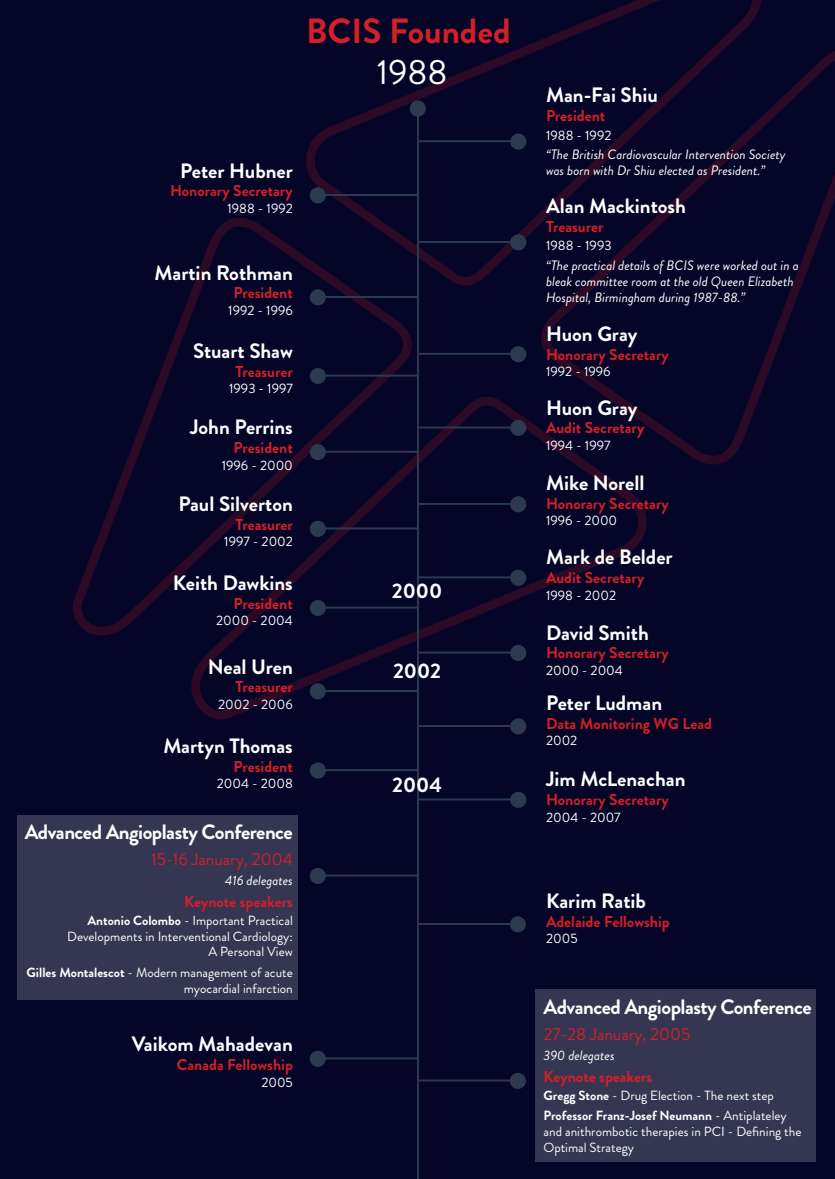
<style>
.page{position:relative;width:835px;height:1179px;background:#fff}
.page>*{position:absolute;margin:0;border:0;box-sizing:border-box;transform-origin:0 0}
.t1{font:700 35px "Brandon Grotesque";color:#d31f28}
.t2{font:35px "Brandon Grotesque";color:#fff}
.t3{font:700 21px "Brandon Grotesque";color:#fff}
.t4{font:700 20.79px "Brandon Grotesque";color:#fff}
.t5{font:700 20.79px "Brandon Grotesque";letter-spacing:-.025em;color:#fff}
.t6{font:17.32px "Brandon Grotesque";color:#d31f28}
.t7{font:700 15.75px "Brandon Grotesque";color:#d31f28}
.t8{font:italic 13.61px/16.3px "Brandon Grotesque";color:#fff}
.t9{font:13.61px "Brandon Grotesque";color:#fff}
.t10{font:13.3px/16px "Brandon Grotesque";color:#fff;text-align:right}
.s1{font-weight:700}
</style>
<div class="page">
<div style="left:0;top:0;width:834px;height:1179px;background:#040527"></div>
<svg style="left:73px;top:217px;width:344px;height:419px"></svg>
<svg style="left:177px;top:396px;width:470px;height:337px"></svg>
<svg style="left:525px;top:51px;width:309px;height:417px"></svg>
<svg style="left:292px;top:0;width:483px;height:287px"></svg>
<hr style="left:417px;top:105px;width:2px;height:1074px;background:#2b3a4e">
<hr style="left:417px;top:140px;width:102px;height:2px;background:#2b3a4e">
<hr style="left:417px;top:241px;width:102px;height:2px;background:#2b3a4e">
<hr style="left:417px;top:353px;width:102px;height:2px;background:#2b3a4e">
<hr style="left:417px;top:426px;width:102px;height:2px;background:#2b3a4e">
<hr style="left:417px;top:503px;width:102px;height:2px;background:#2b3a4e">
<hr style="left:417px;top:576px;width:102px;height:2px;background:#2b3a4e">
<hr style="left:417px;top:651px;width:102px;height:2px;background:#2b3a4e">
<hr style="left:417px;top:725px;width:102px;height:2px;background:#2b3a4e">
<hr style="left:417px;top:798px;width:102px;height:2px;background:#2b3a4e">
<hr style="left:417px;top:923px;width:102px;height:2px;background:#2b3a4e">
<hr style="left:417px;top:1079px;width:102px;height:2px;background:#2b3a4e">
<div style="left:510px;top:133px;width:16px;height:17px;background:#2b3a4e;border-radius:50%"></div>
<div style="left:510px;top:234px;width:16px;height:16px;background:#2b3a4e;border-radius:50%"></div>
<div style="left:510px;top:346px;width:16px;height:16px;background:#2b3a4e;border-radius:50%"></div>
<div style="left:510px;top:420px;width:16px;height:16px;background:#2b3a4e;border-radius:50%"></div>
<div style="left:510px;top:496px;width:16px;height:16px;background:#2b3a4e;border-radius:50%"></div>
<div style="left:510px;top:570px;width:16px;height:16px;background:#2b3a4e;border-radius:50%"></div>
<div style="left:510px;top:645px;width:16px;height:16px;background:#2b3a4e;border-radius:50%"></div>
<div style="left:510px;top:718px;width:16px;height:16px;background:#2b3a4e;border-radius:50%"></div>
<div style="left:510px;top:792px;width:16px;height:16px;background:#2b3a4e;border-radius:50%"></div>
<div style="left:509px;top:916px;width:17px;height:16px;background:#2b3a4e;border-radius:50%"></div>
<div style="left:509px;top:1073px;width:17px;height:16px;background:#2b3a4e;border-radius:50%"></div>
<hr style="left:319px;top:194px;width:99px;height:2px;background:#2b3a4e">
<hr style="left:319px;top:296px;width:99px;height:2px;background:#2b3a4e">
<hr style="left:319px;top:375px;width:99px;height:2px;background:#2b3a4e">
<hr style="left:319px;top:451px;width:99px;height:2px;background:#2b3a4e">
<hr style="left:319px;top:527px;width:99px;height:2px;background:#2b3a4e">
<hr style="left:319px;top:606px;width:99px;height:2px;background:#2b3a4e">
<hr style="left:319px;top:690px;width:99px;height:2px;background:#2b3a4e">
<hr style="left:319px;top:769px;width:99px;height:2px;background:#2b3a4e">
<hr style="left:319px;top:874px;width:99px;height:2px;background:#2b3a4e">
<hr style="left:319px;top:1057px;width:99px;height:2px;background:#2b3a4e">
<div style="left:310px;top:187px;width:16px;height:16px;background:#2b3a4e;border-radius:50%"></div>
<div style="left:310px;top:289px;width:16px;height:16px;background:#2b3a4e;border-radius:50%"></div>
<div style="left:310px;top:368px;width:16px;height:16px;background:#2b3a4e;border-radius:50%"></div>
<div style="left:310px;top:444px;width:16px;height:16px;background:#2b3a4e;border-radius:50%"></div>
<div style="left:310px;top:521px;width:16px;height:16px;background:#2b3a4e;border-radius:50%"></div>
<div style="left:310px;top:600px;width:16px;height:16px;background:#2b3a4e;border-radius:50%"></div>
<div style="left:310px;top:683px;width:16px;height:16px;background:#2b3a4e;border-radius:50%"></div>
<div style="left:310px;top:762px;width:16px;height:16px;background:#2b3a4e;border-radius:50%"></div>
<div style="left:310px;top:868px;width:16px;height:16px;background:#2b3a4e;border-radius:50%"></div>
<div style="left:310px;top:1050px;width:16px;height:17px;background:#2b3a4e;border-radius:50%"></div>
<div style="left:409px;top:100px;width:16px;height:17px;background:#2b3a4e;border-radius:50%"></div>
<div style="left:17px;top:815px;width:281px;height:185px;background:#353651"></div>
<div style="left:535px;top:989px;width:281px;height:173px;background:#353651"></div>
<h1 class="t1" style="left:306px;top:6px;width:206px">BCIS Founded</h1>
<h1 class="t2" style="left:377px;top:48px;width:72px">1988</h1>
<h3 class="t4" style="left:180px;top:156px;width:114px">Peter Hubner</h3>
<p class="t7" style="left:170px;top:180px;width:124px">Honorary Secretary</p>
<p class="t9" style="left:227px;top:199px;width:67px">1988 - 1992</p>
<h3 class="t4" style="left:154px;top:258px;width:140px">Martin Rothman</h3>
<p class="t7" style="left:233px;top:282px;width:61px">President</p>
<p class="t9" style="left:228px;top:301px;width:66px">1992 - 1996</p>
<h3 class="t4" style="left:193px;top:336px;width:101px">Stuart Shaw</h3>
<p class="t7" style="left:235px;top:361px;width:59px">Treasurer</p>
<p class="t9" style="left:229px;top:379px;width:65px">1993 - 1997</p>
<h3 class="t4" style="left:190px;top:413px;width:104px">John Perrins</h3>
<p class="t7" style="left:233px;top:437px;width:61px">President</p>
<p class="t9" style="left:222px;top:455px;width:73px">1996 - 2000</p>
<h3 class="t4" style="left:178px;top:489px;width:116px">Paul Silverton</h3>
<p class="t7" style="left:235px;top:513px;width:59px">Treasurer</p>
<p class="t9" style="left:224px;top:532px;width:70px">1997 - 2002</p>
<h3 class="t4" style="left:173px;top:568px;width:121px">Keith Dawkins</h3>
<p class="t7" style="left:233px;top:592px;width:61px">President</p>
<p class="t9" style="left:216px;top:611px;width:78px">2000 - 2004</p>
<h3 class="t4" style="left:208px;top:652px;width:86px">Neal Uren</h3>
<p class="t7" style="left:235px;top:676px;width:59px">Treasurer</p>
<p class="t9" style="left:218px;top:695px;width:76px">2002 - 2006</p>
<h3 class="t4" style="left:163px;top:731px;width:131px">Martyn Thomas</h3>
<p class="t7" style="left:233px;top:755px;width:61px">President</p>
<p class="t9" style="left:217px;top:774px;width:77px">2004 - 2008</p>
<h3 class="t5" style="left:25px;top:817px;width:269px">Advanced Angioplasty Conference</h3>
<p class="t6" style="left:151px;top:847px;width:143px">15-16 January, 2004</p>
<p class="t8" style="left:225px;top:872px;width:69px">416 delegates</p>
<p class="t7" style="left:184px;top:890px;width:110px">Keynote speakers</p>
<p class="t10" style="left:67px;top:912px;width:227px"><span class="s1">Antonio Colombo</span> - Important Practical<br>Developments in Interventional Cardiology:<br>A Personal View</p>
<p class="t10" style="left:27px;top:965px;width:268px"><span class="s1">Gilles Montalescot</span> - Modern management of acute myocardial infarction</p>
<h3 class="t4" style="left:132px;top:1029px;width:162px">Vaikom Mahadevan</h3>
<p class="t7" style="left:177px;top:1054px;width:117px">Canada Fellowship</p>
<p class="t9" style="left:261px;top:1072px;width:33px">2005</p>
<h2 class="t3" style="left:392px;top:576px;width:52px">2000</h2>
<h2 class="t3" style="left:393px;top:656px;width:49px">2002</h2>
<h2 class="t3" style="left:392px;top:770px;width:51px">2004</h2>
<h3 class="t4" style="left:546px;top:81px;width:113px">Man-Fai Shiu</h3>
<p class="t7" style="left:546px;top:105px;width:61px">President</p>
<p class="t9" style="left:546px;top:126px;width:67px">1988 - 1992</p>
<p class="t8" style="left:546px;top:146px;width:241px">“The British Cardiovascular Intervention Society was born with Dr Shiu elected as President.”</p>
<h3 class="t4" style="left:546px;top:191px;width:141px">Alan Mackintosh</h3>
<p class="t7" style="left:546px;top:215px;width:59px">Treasurer</p>
<p class="t9" style="left:546px;top:236px;width:67px">1988 - 1993</p>
<p class="t8" style="left:546px;top:257px;width:254px">“The practical details of BCIS were worked out in a bleak committee room at the old Queen Elizabeth<br>Hospital, Birmingham during 1987-88.”</p>
<h3 class="t4" style="left:546px;top:319px;width:93px">Huon Gray</h3>
<p class="t7" style="left:546px;top:343px;width:124px">Honorary Secretary</p>
<p class="t9" style="left:546px;top:362px;width:66px">1992 - 1996</p>
<h3 class="t4" style="left:546px;top:393px;width:93px">Huon Gray</h3>
<p class="t7" style="left:546px;top:417px;width:100px">Audit Secretary</p>
<p class="t9" style="left:546px;top:436px;width:66px">1994 - 1997</p>
<h3 class="t4" style="left:546px;top:468px;width:100px">Mike Norell</h3>
<p class="t7" style="left:546px;top:492px;width:124px">Honorary Secretary</p>
<p class="t9" style="left:546px;top:511px;width:73px">1996 - 2000</p>
<h3 class="t4" style="left:546px;top:543px;width:128px">Mark de Belder</h3>
<p class="t7" style="left:546px;top:567px;width:100px">Audit Secretary</p>
<p class="t9" style="left:546px;top:585px;width:71px">1998 - 2002</p>
<h3 class="t4" style="left:546px;top:618px;width:104px">David Smith</h3>
<p class="t7" style="left:546px;top:642px;width:124px">Honorary Secretary</p>
<p class="t9" style="left:546px;top:661px;width:78px">2000 - 2004</p>
<h3 class="t4" style="left:546px;top:688px;width:117px">Peter Ludman</h3>
<p class="t7" style="left:546px;top:712px;width:167px">Data Monitoring WG Lead</p>
<p class="t9" style="left:546px;top:731px;width:33px">2002</p>
<h3 class="t4" style="left:546px;top:764px;width:141px">Jim McLenachan</h3>
<p class="t7" style="left:546px;top:789px;width:124px">Honorary Secretary</p>
<p class="t9" style="left:546px;top:807px;width:76px">2004 - 2007</p>
<h3 class="t4" style="left:546px;top:886px;width:101px">Karim Ratib</h3>
<p class="t7" style="left:546px;top:910px;width:125px">Adelaide Fellowship</p>
<p class="t9" style="left:546px;top:929px;width:33px">2005</p>
<h3 class="t5" style="left:543px;top:992px;width:269px">Advanced Angioplasty Conference</h3>
<p class="t6" style="left:543px;top:1022px;width:148px">27-28 January, 2005</p>
<p class="t8" style="left:543px;top:1047px;width:73px">390 delegates</p>
<p class="t7" style="left:543px;top:1065px;width:110px">Keynote speakers</p>
<p class="t10" style="left:543px;top:1084px;width:245px;line-height:20.9px;text-align:left"><span class="s1">Gregg Stone</span> - Drug Election - The next step<br><span class="s1">Professor Franz-Josef Neumann</span> - Antiplateley</p>
<p class="t10" style="left:543px;top:1124px;width:259px;text-align:left">and anithrombotic therapies in PCI - Defining the<br>Optimal Strategy</p>
</div>
